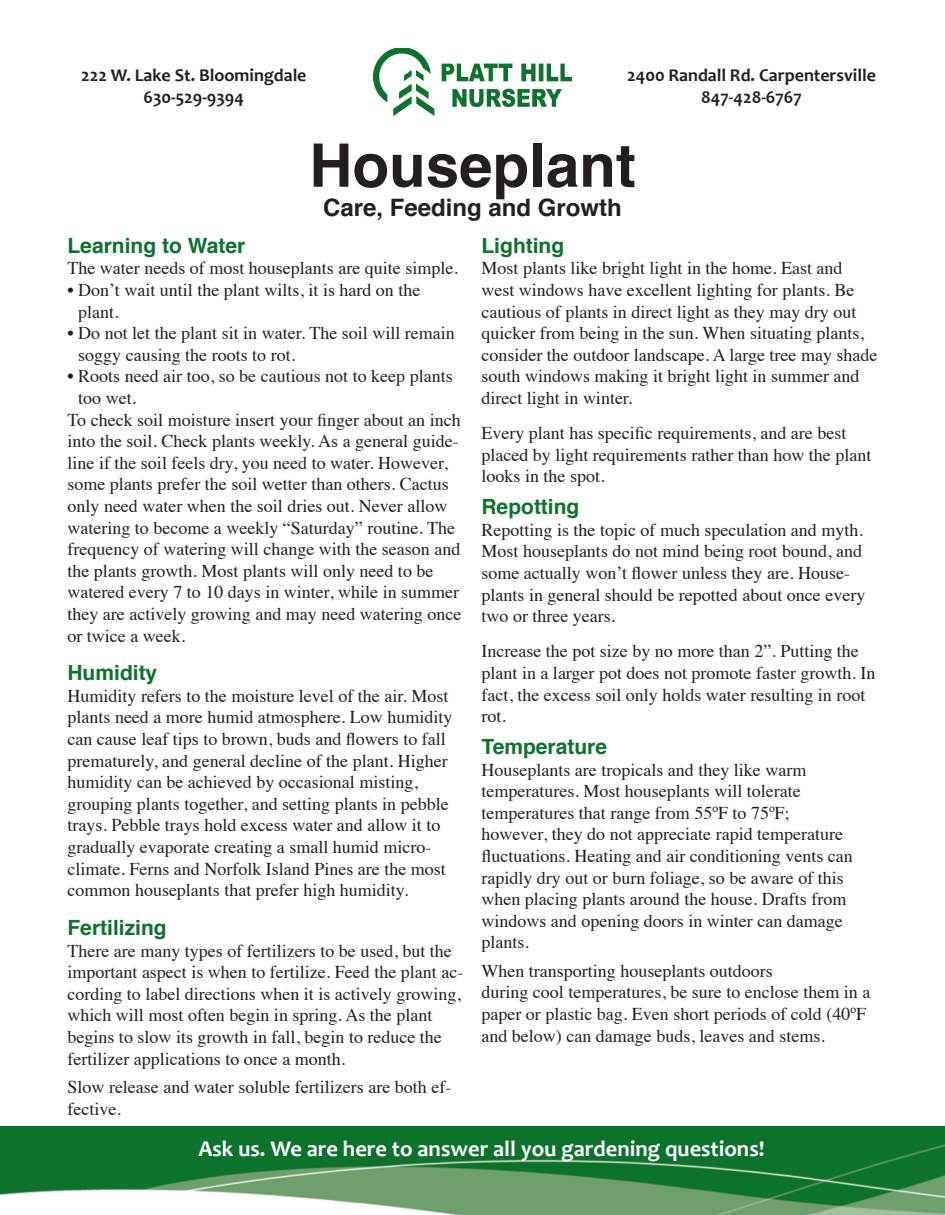
<style>
.page{position:relative;width:945px;height:1215px;background:#fff}
.page>*{position:absolute;margin:0;border:0;box-sizing:border-box;transform-origin:0 0}
.t1{font:700 60px "Helvetica";color:#231f20}
.t2{font:700 24px "Helvetica";color:#231f20}
.t3{font:700 22.5px "Candara";color:#fff}
.t4{font:700 21px "Helvetica";color:#0c732d}
.t5{font:18px/21.6px "Times";color:#231f20}
.t6{font:700 18px/21.6px "Candara";color:#231f20;text-align:center}
</style>
<div class="page">
<img style="left:373px;top:48px;width:199px;height:67px">
<img style="left:0;top:1126px;width:945px;height:1px">
<img style="left:0;top:1127px;width:945px;height:88px">
<p class="t6" style="left:81px;top:64px;width:227px">222 W. Lake St. Bloomingdale<br>630-529-9394</p>
<p class="t6" style="left:627px;top:64px;width:250px">2400 Randall Rd. Carpentersville<br>847-428-6767</p>
<h1 class="t1" style="left:309px;top:117px;width:328px">Houseplant</h1>
<h2 class="t2" style="left:323px;top:188px;width:300px">Care, Feeding and Growth</h2>
<p class="t4" style="left:68px;top:228px;width:179px">Learning to Water</p>
<p class="t5" style="left:68px;top:256px;width:392px">The water needs of most houseplants are quite simple.</p>
<p class="t5" style="left:78px;top:278px;width:344px;text-indent:-11px">• Don’t wait until the plant wilts, it is hard on the plant.</p>
<p class="t5" style="left:78px;top:321px;width:378px;text-indent:-11px">• Do not let the plant sit in water. The soil will remain soggy causing the roots to rot.</p>
<p class="t5" style="left:68px;top:364px;width:387px">• Roots need air too, so be cautious not to keep plants</p>
<p class="t5" style="left:78px;top:386px;width:59px">too wet.</p>
<p class="t5" style="left:68px;top:407px;width:395px">To check soil moisture insert your finger about an inch</p>
<p class="t5" style="left:68px;top:429px;width:393px">into the soil. Check plants weekly. As a general guide-</p>
<p class="t5" style="left:68px;top:450px;width:382px">line if the soil feels dry, you need to water. However,</p>
<p class="t5" style="left:68px;top:472px;width:383px">some plants prefer the soil wetter than others. Cactus</p>
<p class="t5" style="left:68px;top:494px;width:381px">only need water when the soil dries out. Never allow</p>
<p class="t5" style="left:68px;top:515px;width:389px">watering to become a weekly “Saturday” routine. The</p>
<p class="t5" style="left:68px;top:537px;width:394px">frequency of watering will change with the season and</p>
<p class="t5" style="left:68px;top:558px;width:367px">the plants growth. Most plants will only need to be</p>
<p class="t5" style="left:68px;top:580px;width:393px">watered every 7 to 10 days in winter, while in summer</p>
<p class="t5" style="left:68px;top:602px;width:395px">they are actively growing and may need watering once</p>
<p class="t5" style="left:68px;top:623px;width:119px">or twice a week.</p>
<p class="t4" style="left:68px;top:656px;width:91px">Humidity</p>
<p class="t5" style="left:68px;top:683px;width:386px">Humidity refers to the moisture level of the air. Most plants need a more humid atmosphere. Low humidity can cause leaf tips to brown, buds and flowers to fall prematurely, and general decline of the plant. Higher humidity can be achieved by occasional misting, grouping plants together, and setting plants in pebble trays. Pebble trays hold excess water and allow it to gradually evaporate creating a small humid micro&shy;climate. Ferns and Norfolk Island Pines are the most common houseplants that prefer high humidity.</p>
<p class="t4" style="left:68px;top:911px;width:101px">Fertilizing</p>
<p class="t5" style="left:68px;top:938px;width:397px">There are many types of fertilizers to be used, but the important aspect is when to fertilize. Feed the plant ac&shy;cording to label directions when it is actively growing, which will most often begin in spring. As the plant begins to slow its growth in fall, begin to reduce the fertilizer applications to once a month.</p>
<p class="t5" style="left:68px;top:1075px;width:385px">Slow release and water soluble fertilizers are both ef&shy;fective.</p>
<p class="t4" style="left:482px;top:228px;width:84px">Lighting</p>
<p class="t5" style="left:482px;top:256px;width:398px">Most plants like bright light in the home. East and west windows have excellent lighting for plants. Be cautious of plants in direct light as they may dry out quicker from being in the sun. When situating plants, consider the outdoor landscape. A large tree may shade south windows making it bright light in summer and direct light in winter.</p>
<p class="t5" style="left:482px;top:421px;width:391px">Every plant has specific requirements, and are best placed by light requirements rather than how the plant looks in the spot.</p>
<p class="t4" style="left:482px;top:490px;width:99px">Repotting</p>
<p class="t5" style="left:482px;top:517px;width:385px">Repotting is the topic of much speculation and myth.<br>Most houseplants do not mind being root bound, and some actually won’t flower unless they are. House&shy;plants in general should be repotted about once every two or three years.</p>
<p class="t5" style="left:482px;top:639px;width:396px">Increase the pot size by no more than 2”. Putting the plant in a larger pot does not promote faster growth. In fact, the excess soil only holds water resulting in root rot.</p>
<p class="t4" style="left:482px;top:730px;width:127px">Temperature</p>
<p class="t5" style="left:482px;top:757px;width:373px">Houseplants are tropicals and they like warm temperatures. Most houseplants will tolerate temperatures that range from 55ºF to 75ºF; however, they do not appreciate rapid temperature fluctuations. Heating and air conditioning vents can rapidly dry out or burn foliage, so be aware of this when placing plants around the house. Drafts from windows and opening doors in winter can damage plants.</p>
<p class="t5" style="left:482px;top:958px;width:390px">When transporting houseplants outdoors<br>during cool temperatures, be sure to enclose them in a paper or plastic bag. Even short periods of cold (40ºF and below) can damage buds, leaves and stems.</p>
<p class="t3" style="left:198px;top:1135px;width:568px">Ask us. We are here to answer all you gardening questions!</p>
</div>
